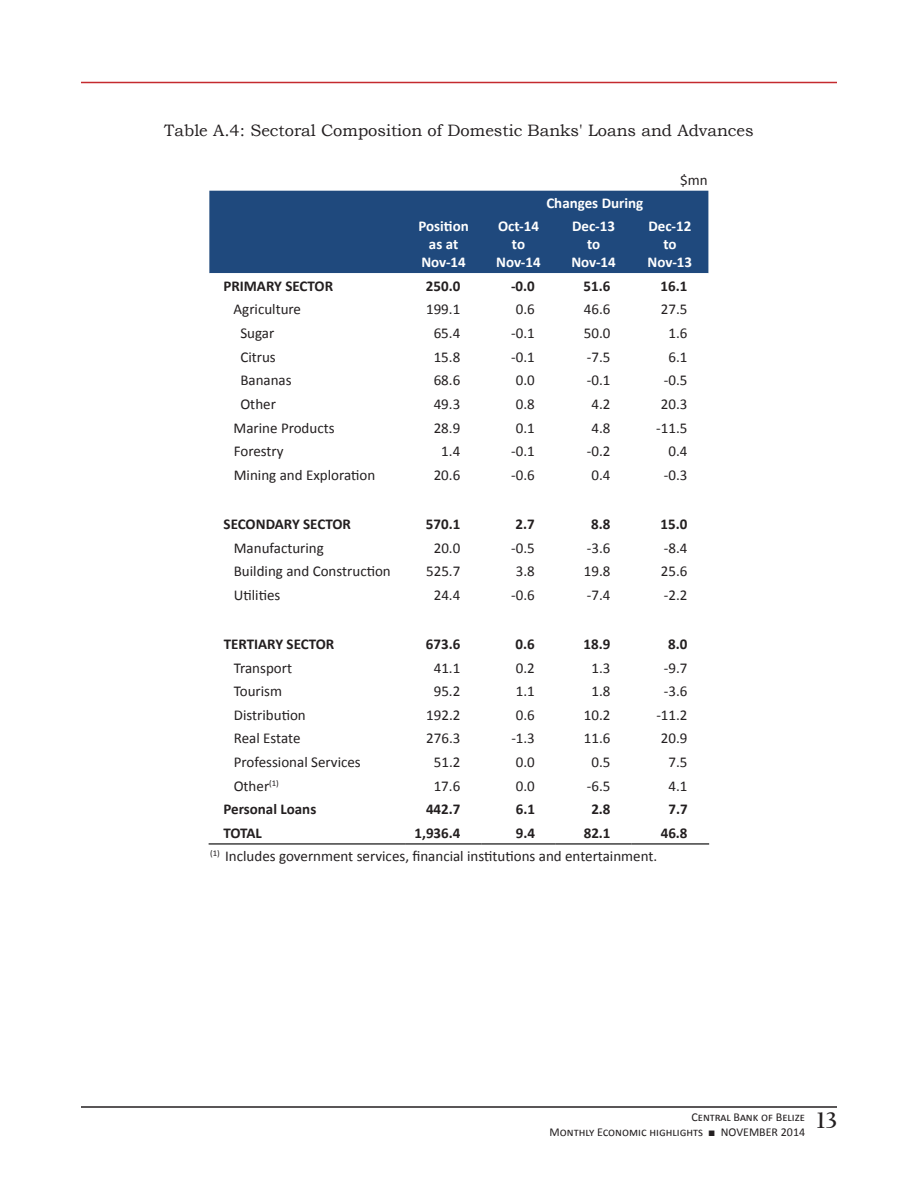
<style>
.page{position:relative;width:918px;height:1188px;background:#fff}
.page>*{position:absolute;margin:0;border:0;box-sizing:border-box;transform-origin:0 0}
.t1{font:16.5px "Bookman Old Style";color:#231f20}
.t2{font:15px "Calibri";color:#231f20}
.t3{font:700 15px "Calibri";color:#231f20}
.t4{font:700 15px/18px "Calibri";color:#fff;text-align:center}
.t5{font:12px/14.4px "Calibri";color:#231f20}
.s1{font-family:"Times New Roman"}
</style>
<div class="page">
<hr style="left:81px;top:82px;width:756px;height:1px;background:#c42a2e">
<hr style="left:81px;top:1106px;width:756px;height:2px;background:#231f20">
<div style="left:209px;top:191px;width:499px;height:83px;background:#1f497d"></div>
<hr style="left:209px;top:843px;width:197px;height:2px;background:#000">
<hr style="left:406px;top:843px;width:75px;height:2px;background:#000">
<hr style="left:481px;top:843px;width:75px;height:2px;background:#000">
<hr style="left:556px;top:843px;width:75px;height:2px;background:#000">
<hr style="left:631px;top:843px;width:78px;height:2px;background:#000">
<p class="t1" style="left:164px;top:119px;width:591px">Table A.4: Sectoral Composition of Domestic Banks' Loans and Advances</p>
<p class="t2" style="left:680px;top:170px;width:29px">$mn</p>
<p class="t4" style="left:418px;top:217px;width:52px">Position as at<br>Nov-14</p>
<p class="t4" style="left:546px;top:194px;width:99px">Changes During</p>
<p class="t4" style="left:496px;top:217px;width:46px">Oct-14 to<br>Nov-14</p>
<p class="t4" style="left:571px;top:217px;width:46px">Dec-13 to<br>Nov-14</p>
<p class="t4" style="left:648px;top:217px;width:46px">Dec-12 to<br>Nov-13</p>
<p class="t3" style="left:223px;top:276px;width:111px">PRIMARY SECTOR</p>
<p class="t3" style="left:426px;top:276px;width:36px">250.0</p>
<p class="t3" style="left:511px;top:276px;width:25px">-0.0</p>
<p class="t3" style="left:584px;top:276px;width:28px">51.6</p>
<p class="t3" style="left:661px;top:276px;width:28px">16.1</p>
<p class="t2" style="left:234px;top:300px;width:69px">Agriculture</p>
<p class="t2" style="left:426px;top:300px;width:36px">199.1</p>
<p class="t2" style="left:516px;top:300px;width:20px">0.6</p>
<p class="t2" style="left:584px;top:300px;width:28px">46.6</p>
<p class="t2" style="left:661px;top:300px;width:28px">27.5</p>
<p class="t2" style="left:240px;top:324px;width:35px">Sugar</p>
<p class="t2" style="left:434px;top:324px;width:28px">65.4</p>
<p class="t2" style="left:511px;top:324px;width:25px">-0.1</p>
<p class="t2" style="left:584px;top:324px;width:28px">50.0</p>
<p class="t2" style="left:668px;top:324px;width:20px">1.6</p>
<p class="t2" style="left:240px;top:347px;width:37px">Citrus</p>
<p class="t2" style="left:434px;top:347px;width:28px">15.8</p>
<p class="t2" style="left:511px;top:347px;width:25px">-0.1</p>
<p class="t2" style="left:587px;top:347px;width:25px">-7.5</p>
<p class="t2" style="left:668px;top:347px;width:20px">6.1</p>
<p class="t2" style="left:240px;top:371px;width:53px">Bananas</p>
<p class="t2" style="left:434px;top:371px;width:28px">68.6</p>
<p class="t2" style="left:516px;top:371px;width:20px">0.0</p>
<p class="t2" style="left:587px;top:371px;width:25px">-0.1</p>
<p class="t2" style="left:664px;top:371px;width:25px">-0.5</p>
<p class="t2" style="left:240px;top:394px;width:37px">Other</p>
<p class="t2" style="left:434px;top:394px;width:28px">49.3</p>
<p class="t2" style="left:516px;top:394px;width:20px">0.8</p>
<p class="t2" style="left:591px;top:394px;width:20px">4.2</p>
<p class="t2" style="left:661px;top:394px;width:28px">20.3</p>
<p class="t2" style="left:234px;top:418px;width:103px">Marine Products</p>
<p class="t2" style="left:434px;top:418px;width:28px">28.9</p>
<p class="t2" style="left:516px;top:418px;width:20px">0.1</p>
<p class="t2" style="left:591px;top:418px;width:20px">4.8</p>
<p class="t2" style="left:656px;top:418px;width:33px">-11.5</p>
<p class="t2" style="left:234px;top:442px;width:51px">Forestry</p>
<p class="t2" style="left:441px;top:442px;width:20px">1.4</p>
<p class="t2" style="left:511px;top:442px;width:25px">-0.1</p>
<p class="t2" style="left:587px;top:442px;width:25px">-0.2</p>
<p class="t2" style="left:668px;top:442px;width:20px">0.4</p>
<p class="t2" style="left:234px;top:465px;width:143px">Mining and Exploration</p>
<p class="t2" style="left:434px;top:465px;width:28px">20.6</p>
<p class="t2" style="left:511px;top:465px;width:25px">-0.6</p>
<p class="t2" style="left:591px;top:465px;width:20px">0.4</p>
<p class="t2" style="left:664px;top:465px;width:25px">-0.3</p>
<p class="t3" style="left:224px;top:514px;width:129px">SECONDARY SECTOR</p>
<p class="t3" style="left:426px;top:514px;width:36px">570.1</p>
<p class="t3" style="left:516px;top:514px;width:21px">2.7</p>
<p class="t3" style="left:591px;top:514px;width:21px">8.8</p>
<p class="t3" style="left:661px;top:514px;width:28px">15.0</p>
<p class="t2" style="left:234px;top:538px;width:92px">Manufacturing</p>
<p class="t2" style="left:434px;top:538px;width:28px">20.0</p>
<p class="t2" style="left:511px;top:538px;width:25px">-0.5</p>
<p class="t2" style="left:587px;top:538px;width:25px">-3.6</p>
<p class="t2" style="left:664px;top:538px;width:25px">-8.4</p>
<p class="t2" style="left:234px;top:562px;width:159px">Building and Construction</p>
<p class="t2" style="left:426px;top:562px;width:36px">525.7</p>
<p class="t2" style="left:516px;top:562px;width:20px">3.8</p>
<p class="t2" style="left:584px;top:562px;width:28px">19.8</p>
<p class="t2" style="left:661px;top:562px;width:28px">25.6</p>
<p class="t2" style="left:234px;top:585px;width:48px">Utilities</p>
<p class="t2" style="left:434px;top:585px;width:28px">24.4</p>
<p class="t2" style="left:511px;top:585px;width:25px">-0.6</p>
<p class="t2" style="left:587px;top:585px;width:25px">-7.4</p>
<p class="t2" style="left:664px;top:585px;width:25px">-2.2</p>
<p class="t3" style="left:224px;top:634px;width:112px">TERTIARY SECTOR</p>
<p class="t3" style="left:426px;top:634px;width:36px">673.6</p>
<p class="t3" style="left:516px;top:634px;width:21px">0.6</p>
<p class="t3" style="left:584px;top:634px;width:28px">18.9</p>
<p class="t3" style="left:668px;top:634px;width:21px">8.0</p>
<p class="t2" style="left:234px;top:658px;width:60px">Transport</p>
<p class="t2" style="left:434px;top:658px;width:28px">41.1</p>
<p class="t2" style="left:516px;top:658px;width:20px">0.2</p>
<p class="t2" style="left:591px;top:658px;width:20px">1.3</p>
<p class="t2" style="left:664px;top:658px;width:25px">-9.7</p>
<p class="t2" style="left:234px;top:682px;width:50px">Tourism</p>
<p class="t2" style="left:434px;top:682px;width:28px">95.2</p>
<p class="t2" style="left:516px;top:682px;width:20px">1.1</p>
<p class="t2" style="left:592px;top:682px;width:20px">1.8</p>
<p class="t2" style="left:664px;top:682px;width:25px">-3.6</p>
<p class="t2" style="left:234px;top:705px;width:73px">Distribution</p>
<p class="t2" style="left:426px;top:705px;width:36px">192.2</p>
<p class="t2" style="left:516px;top:705px;width:20px">0.6</p>
<p class="t2" style="left:584px;top:705px;width:28px">10.2</p>
<p class="t2" style="left:656px;top:705px;width:33px">-11.2</p>
<p class="t2" style="left:234px;top:729px;width:68px">Real Estate</p>
<p class="t2" style="left:426px;top:729px;width:36px">276.3</p>
<p class="t2" style="left:511px;top:729px;width:25px">-1.3</p>
<p class="t2" style="left:584px;top:729px;width:28px">11.6</p>
<p class="t2" style="left:661px;top:729px;width:28px">20.9</p>
<p class="t2" style="left:234px;top:753px;width:128px">Professional Services</p>
<p class="t2" style="left:434px;top:753px;width:28px">51.2</p>
<p class="t2" style="left:516px;top:753px;width:20px">0.0</p>
<p class="t2" style="left:592px;top:753px;width:20px">0.5</p>
<p class="t2" style="left:669px;top:753px;width:20px">7.5</p>
<p class="t2" style="left:234px;top:776px;width:47px">Other<sup>(1)</sup></p>
<p class="t2" style="left:434px;top:776px;width:28px">17.6</p>
<p class="t2" style="left:516px;top:776px;width:20px">0.0</p>
<p class="t2" style="left:587px;top:776px;width:25px">-6.5</p>
<p class="t2" style="left:668px;top:776px;width:20px">4.1</p>
<p class="t3" style="left:223px;top:800px;width:94px">Personal Loans</p>
<p class="t3" style="left:426px;top:800px;width:36px">442.7</p>
<p class="t3" style="left:516px;top:800px;width:21px">6.1</p>
<p class="t3" style="left:591px;top:800px;width:21px">2.8</p>
<p class="t3" style="left:668px;top:800px;width:21px">7.7</p>
<p class="t3" style="left:223px;top:823px;width:40px">TOTAL</p>
<p class="t3" style="left:415px;top:823px;width:47px">1,936.4</p>
<p class="t3" style="left:516px;top:823px;width:21px">9.4</p>
<p class="t3" style="left:584px;top:823px;width:28px">82.1</p>
<p class="t3" style="left:661px;top:823px;width:28px">46.8</p>
<p class="t2" style="left:210px;top:847px;width:449px"><sup>(1)</sup> Includes government services, financial institutions and entertainment.</p>
<p class="t5" style="left:550px;top:1110px;width:289px;text-indent:142px">Central Bank of Belize<br>Monthly Economic highlights <span class="s1">■</span> NOVEMBER 2014 <sup>13</sup></p>
</div>
